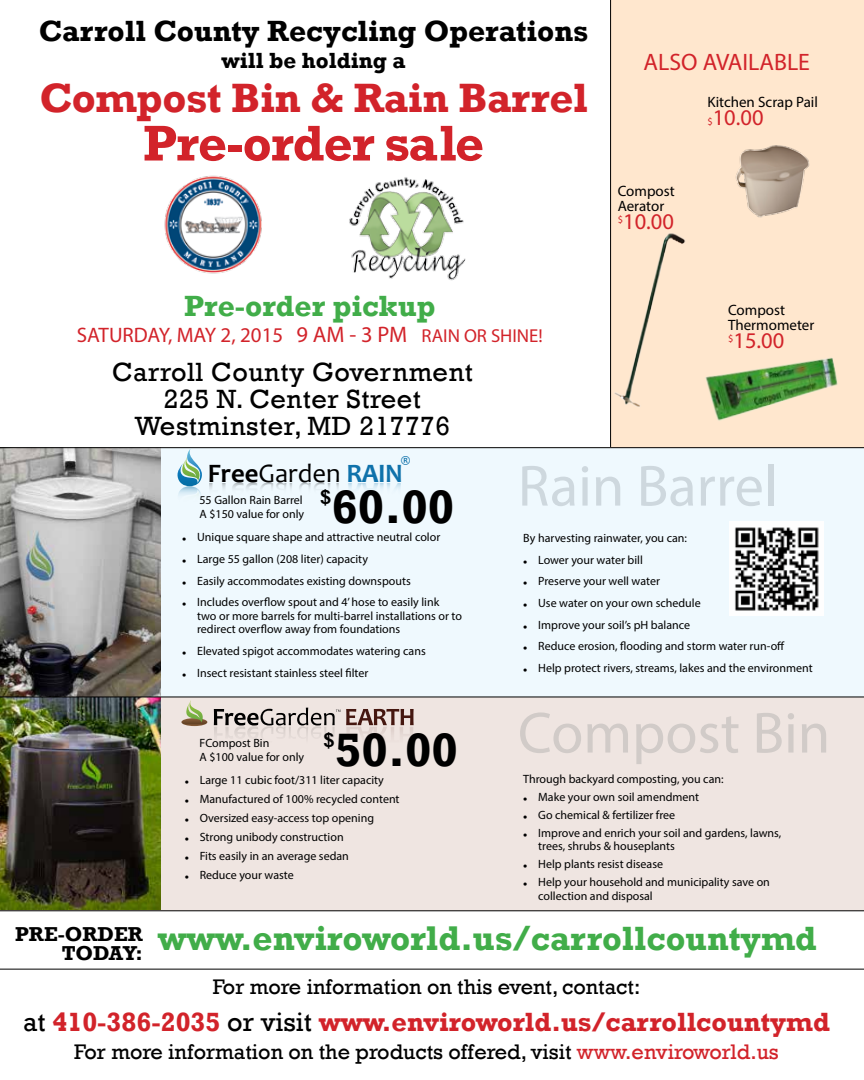
<style>
.page{position:relative;width:864px;height:1080px;background:#fff}
.page>*{position:absolute;margin:0;border:0;box-sizing:border-box;transform-origin:0 0}
.t1{font:58.5px "Myriad Pro";color:#ced8de}
.t2{font:58.5px "Myriad Pro";color:#d1cbc8}
.t3{font:700 51px "Rockwell";letter-spacing:-.02em;color:#d2232a}
.t4{font:700 48px "Rockwell";color:#000}
.t5{font:700 42px "Rockwell";letter-spacing:-.01em;color:#d2232a}
.t6{font:700 35.25px "Rockwell";color:#41ad49}
.t7{font:700 30px "Rockwell";color:#000}
.t8{font:700 30px "Rockwell";color:#41ad49}
.t9{font:27px/27.2px "Rockwell";letter-spacing:.02em;color:#000;text-align:center}
.t10{font:700 27px "Rockwell";color:#d2232a}
.t11{font:23.85px "Myriad Pro";color:#d2232a}
.t12{font:22.5px "Myriad Pro";color:#d2232a}
.t13{font:700 22.5px "Rockwell";color:#000}
.t14{font:21.6px "Rockwell";color:#000}
.t15{font:21px "Myriad Pro";color:#d2232a}
.t16{font:700 21px "Rockwell";color:#000}
.t17{font:700 20.7px/18.8px "Rockwell";color:#000;text-align:right}
.t18{font:15px/15px "Myriad Pro";color:#000}
.t19{font:700 14.85px "Candara";color:#0f72ab}
.t20{font:12px/13.5px "Myriad Pro";color:#000}
.s1{font-size:22.5px}
.s2{font-size:18.75px}
.s3{font-size:10.5px}
.s4{font-size:15px}
.s5{font-size:34.5px}
.s6{font-weight:400;color:#000}
.s7{color:#d2232a}
</style>
<div class="page">
<div style="left:0;top:697px;width:864px;height:214px;background:#efe5e1"></div>
<div style="left:611px;top:0;width:253px;height:447px;background:#ffe7ce"></div>
<div style="left:0;top:448px;width:864px;height:249px;background:#eff9fe"></div>
<img style="left:0;top:448px;width:161px;height:462px">
<hr style="left:0;top:910px;width:864px;height:1px;background:#000">
<hr style="left:0;top:697px;width:864px;height:1px;background:#000">
<hr style="left:0;top:447px;width:864px;height:1px;background:#000">
<hr style="left:610px;top:0;width:1px;height:447px;background:#000">
<hr style="left:0;top:969px;width:864px;height:1px;background:#000">
<img style="left:164px;top:175px;width:98px;height:99px">
<img style="left:349px;top:177px;width:117px;height:104px">
<img style="left:610px;top:230px;width:83px;height:181px">
<img style="left:730px;top:142px;width:82px;height:78px">
<svg style="left:181px;top:700px;width:26px;height:26px"></svg>
<svg style="left:214px;top:708px;width:200px;height:29px"></svg>
<svg style="left:177px;top:449px;width:25px;height:46px"></svg>
<img style="left:699px;top:347px;width:144px;height:86px">
<img style="left:730px;top:522px;width:94px;height:93px">
<h3 class="t7" style="left:39px;top:13px;width:551px">Carroll County Recycling Operations</h3>
<h3 class="t13" style="left:222px;top:47px;width:186px">will be holding a</h3>
<h3 class="t5" style="left:39px;top:72px;width:550px">Compost Bin &amp; Rain Barrel</h3>
<h2 class="t3" style="left:143px;top:112px;width:343px">Pre-order sale</h2>
<h3 class="t8" style="left:184px;top:287px;width:253px">Pre-order pickup</h3>
<h3 class="t15" style="left:77px;top:322px;width:467px">SATURDAY, MAY 2, 2015 <span class="s1">9 AM - 3 PM</span> <span class="s2">RAIN OR SHINE!</span></h3>
<h3 class="t9" style="left:112px;top:359px;width:362px">Carroll County Government<br>225 N. Center Street<br>Westminster, MD 217776</h3>
<h3 class="t11" style="left:644px;top:47px;width:168px">ALSO AVAILABLE</h3>
<p class="t18" style="left:618px;top:183px;width:58px">Compost<br>Aerator</p>
<h3 class="t12" style="left:618px;top:208px;width:58px"><sup>$</sup>10.00</h3>
<p class="t18" style="left:707px;top:95px;width:112px">Kitchen Scrap Pail</p>
<h3 class="t12" style="left:707px;top:104px;width:58px"><span class="s3">$</span>10.00</h3>
<p class="t18" style="left:728px;top:302px;width:88px">Compost<br>Thermometer</p>
<h3 class="t12" style="left:728px;top:326px;width:58px"><sup>$</sup>15.00</h3>
<h3 class="t17" style="left:15px;top:925px;width:129px">PRE-ORDER<br>TODAY:</h3>
<p class="t19" style="left:401px;top:452px;width:11px">®</p>
<p class="t20" style="left:200px;top:493px;width:106px">55 Gallon Rain Barrel<br>A $150 value for only</p>
<h3 class="t16" style="left:320px;top:484px;width:13px">$</h3>
<h3 class="t4" style="left:331px;top:478px;width:124px">60.00</h3>
<p class="t20" style="left:182px;top:530px;width:260px"><span class="s4">•</span> Unique square shape and attractive neutral color</p>
<p class="t20" style="left:182px;top:552px;width:187px"><span class="s4">•</span> Large 55 gallon (208 liter) capacity</p>
<p class="t20" style="left:182px;top:574px;width:230px"><span class="s4">•</span> Easily accommodates existing downspouts</p>
<p class="t20" style="left:197px;top:595px;width:266px;text-indent:-15px"><span class="s4">•</span> Includes overflow spout and 4’ hose to easily link<br>two or more barrels for multi-barrel installations or to redirect overflow away from foundations</p>
<p class="t20" style="left:182px;top:644px;width:245px"><span class="s4">•</span> Elevated spigot accommodates watering cans</p>
<p class="t20" style="left:182px;top:666px;width:188px"><span class="s4">•</span> Insect resistant stainless steel filter</p>
<p class="t20" style="left:200px;top:736px;width:106px">FCompost Bin<br>A $100 value for only</p>
<h3 class="t16" style="left:323px;top:727px;width:13px">$</h3>
<h3 class="t4" style="left:335px;top:721px;width:124px">50.00</h3>
<p class="t20" style="left:185px;top:773px;width:201px"><span class="s4">•</span> Large 11 cubic foot/311 liter capacity</p>
<p class="t20" style="left:185px;top:792px;width:216px"><span class="s4">•</span> Manufactured of 100% recycled content</p>
<p class="t20" style="left:185px;top:811px;width:191px"><span class="s4">•</span> Oversized easy-access top opening</p>
<p class="t20" style="left:185px;top:830px;width:160px"><span class="s4">•</span> Strong unibody construction</p>
<p class="t20" style="left:185px;top:849px;width:166px"><span class="s4">•</span> Fits easily in an average sedan</p>
<p class="t20" style="left:185px;top:868px;width:111px"><span class="s4">•</span> Reduce your waste</p>
<h1 class="t1" style="left:518px;top:450px;width:261px">Rain Barrel</h1>
<p class="t20" style="left:523px;top:531px;width:165px">By harvesting rainwater, you can:</p>
<p class="t20" style="left:523px;top:553px;width:121px"><span class="s4">•</span> Lower your water bill</p>
<p class="t20" style="left:523px;top:574px;width:138px"><span class="s4">•</span> Preserve your well water</p>
<p class="t20" style="left:523px;top:596px;width:179px"><span class="s4">•</span> Use water on your own schedule</p>
<p class="t20" style="left:523px;top:618px;width:168px"><span class="s4">•</span> Improve your soil’s pH balance</p>
<p class="t20" style="left:523px;top:640px;width:263px"><span class="s4">•</span> Reduce erosion, flooding and storm water run-off</p>
<p class="t20" style="left:523px;top:661px;width:291px"><span class="s4">•</span> Help protect rivers, streams, lakes and the environment</p>
<h1 class="t2" style="left:518px;top:697px;width:314px">Compost Bin</h1>
<p class="t20" style="left:523px;top:772px;width:202px">Through backyard composting, you can:</p>
<p class="t20" style="left:523px;top:790px;width:177px"><span class="s4">•</span> Make your own soil amendment</p>
<p class="t20" style="left:523px;top:808px;width:154px"><span class="s4">•</span> Go chemical &amp; fertilizer free</p>
<p class="t20" style="left:538px;top:826px;width:245px;text-indent:-15px"><span class="s4">•</span> Improve and enrich your soil and gardens, lawns, trees, shrubs &amp; houseplants</p>
<p class="t20" style="left:523px;top:857px;width:141px"><span class="s4">•</span> Help plants resist disease</p>
<p class="t20" style="left:538px;top:875px;width:233px;text-indent:-15px"><span class="s4">•</span> Help your household and municipality save on collection and disposal</p>
<h3 class="t6" style="left:158px;top:917px;width:660px">www.enviroworld.us/<span class="s5">carrollcountymd</span></h3>
<h3 class="t14" style="left:213px;top:974px;width:429px">For more information on this event, contact:</h3>
<h3 class="t10" style="left:23px;top:1005px;width:808px"><span class="s6">at</span> 410-386-2035 <span class="s6">or visit</span> www.enviroworld.us/carrollcountymd</h3>
<h3 class="t14" style="left:74px;top:1039px;width:706px">For more information on the products offered, visit <span class="s7">www.enviroworld.us</span></h3>
</div>
